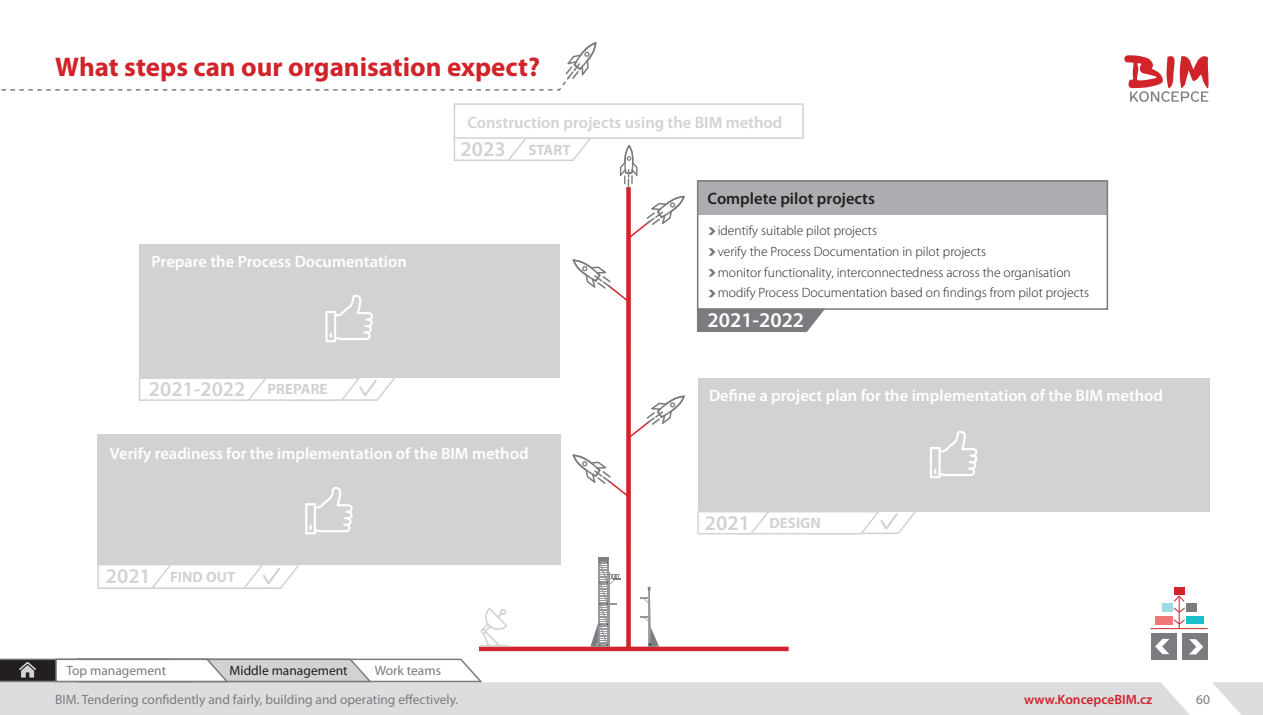
<style>
.page{position:relative;width:1263px;height:715px;background:#fff}
.page>*{position:absolute;margin:0;border:0;box-sizing:border-box;transform-origin:0 0}
.t1{font:700 27px "Myriad Pro";color:#d1232a}
.t2{font:600 21px "Myriad Pro";color:#d1d2d4}
.t3{font:600 21px "Myriad Pro";color:#fff}
.t4{font:600 16.5px "Myriad Pro";color:#fff}
.t5{font:600 16.5px "Myriad Pro";color:#d1d2d4}
.t6{font:600 16.5px "Myriad Pro";color:#231f20}
.t7{font:700 15px "Myriad Pro";color:#d1d2d4}
.t8{font:300 13.5px/20.7px "Myriad Pro";color:#231f20}
.t9{font:13.5px "Myriad Pro";color:#7a7c7f}
.t10{font:600 13.5px "Myriad Pro";color:#d1232a}
.t11{font:13.5px "Myriad Pro";color:#231f20}
.s1{font-weight:700;font-size:15px}
.s2{font-weight:600;font-size:21px}
</style>
<div class="page">
<svg style="left:1124px;top:55px;width:85px;height:47px"></svg>
<svg style="left:1212px;top:682px;width:51px;height:32px"></svg>
<div style="left:0;top:682px;width:1189px;height:32px;background:#dcdddf"></div>
<svg style="left:0;top:658px;width:483px;height:25px"></svg>
<div style="left:1151px;top:633px;width:26px;height:26px;background:#7a7c7f"></div>
<div style="left:1182px;top:633px;width:26px;height:26px;background:#7a7c7f"></div>
<svg style="left:1155px;top:638px;width:14px;height:16px"></svg>
<svg style="left:1189px;top:639px;width:14px;height:15px"></svg>
<svg style="left:1px;top:42px;width:595px;height:49px"></svg>
<hr style="left:1179px;top:596px;width:1px;height:32px;background:#d1232a">
<hr style="left:1150px;top:628px;width:58px;height:1px;background:#d1232a">
<div style="left:1174px;top:587px;width:10px;height:7px;background:#d1232a"></div>
<svg style="left:1173px;top:594px;width:12px;height:31px"></svg>
<div style="left:1162px;top:603px;width:11px;height:8px;background:#9edae3"></div>
<div style="left:1186px;top:603px;width:11px;height:8px;background:#7a7c7f"></div>
<div style="left:1186px;top:616px;width:17px;height:7px;background:#1cbdcc"></div>
<div style="left:1156px;top:616px;width:17px;height:8px;background:#f27676"></div>
<div style="left:139px;top:244px;width:420px;height:133px;background:#d1d2d4"></div>
<div style="left:325px;top:311px;width:11px;height:31px;border:2px solid #fff"></div>
<svg style="left:330px;top:294px;width:43px;height:47px"></svg>
<svg style="left:139px;top:377px;width:260px;height:24px"></svg>
<div style="left:698px;top:378px;width:511px;height:133px;background:#d1d2d4"></div>
<svg style="left:697px;top:511px;width:223px;height:24px"></svg>
<div style="left:930px;top:447px;width:11px;height:31px;border:2px solid #fff"></div>
<svg style="left:934px;top:430px;width:44px;height:47px"></svg>
<svg style="left:453px;top:135px;width:138px;height:26px"></svg>
<div style="left:454px;top:104px;width:349px;height:34px;background:#fff"></div>
<div style="left:454px;top:103px;width:350px;height:36px;border:2px solid #d1d2d4"></div>
<div style="left:97px;top:434px;width:463px;height:130px;background:#d1d2d4"></div>
<svg style="left:97px;top:564px;width:205px;height:25px"></svg>
<div style="left:305px;top:503px;width:11px;height:31px;border:2px solid #fff"></div>
<svg style="left:309px;top:487px;width:44px;height:46px"></svg>
<div style="left:479px;top:646px;width:310px;height:5px;background:#d1232a"></div>
<svg style="left:480px;top:608px;width:29px;height:38px"></svg>
<div style="left:697px;top:180px;width:410px;height:35px;background:#adaeb2"></div>
<svg style="left:708px;top:227px;width:7px;height:8px"></svg>
<svg style="left:708px;top:248px;width:7px;height:7px"></svg>
<svg style="left:708px;top:269px;width:7px;height:7px"></svg>
<svg style="left:708px;top:289px;width:7px;height:8px"></svg>
<div style="left:697px;top:180px;width:411px;height:130px;border:2px solid #7a7c7f"></div>
<svg style="left:697px;top:308px;width:128px;height:24px;background:#838588"></svg>
<svg style="left:620px;top:145px;width:17px;height:42px"></svg>
<svg style="left:572px;top:196px;width:113px;height:450px"></svg>
<h1 class="t1" style="left:55px;top:56px;width:486px">What steps can our organisation expect?</h1>
<p class="t5" style="left:467px;top:116px;width:316px">Construction projects using the BIM method</p>
<p class="t4" style="left:152px;top:255px;width:257px">Prepare the Process Documentation</p>
<h2 class="t2" style="left:149px;top:381px;width:180px">2021-2022 <span class="s1">PREPARE</span></h2>
<p class="t7" style="left:461px;top:144px;width:111px"><span class="s2">2023</span> START</p>
<p class="t4" style="left:110px;top:446px;width:420px">Verify readiness for the implementation of the BIM method</p>
<p class="t7" style="left:106px;top:571px;width:131px"><span class="s2">2021</span> FIND OUT</p>
<p class="t9" style="left:66px;top:664px;width:101px">Top management</p>
<p class="t11" style="left:230px;top:664px;width:120px">Middle management</p>
<p class="t9" style="left:375px;top:664px;width:68px">Work teams</p>
<p class="t6" style="left:707px;top:192px;width:169px">Complete pilot projects</p>
<p class="t8" style="left:718px;top:221px;width:373px">identify suitable pilot projects<br>verify the Process Documentation in pilot projects<br>monitor functionality, interconnectedness across the organisation modify Process Documentation based on findings from pilot projects</p>
<h2 class="t3" style="left:707px;top:312px;width:98px">2021-2022</h2>
<p class="t4" style="left:709px;top:389px;width:456px">Define a project plan for the implementation of the BIM method</p>
<p class="t7" style="left:705px;top:517px;width:117px"><span class="s2">2021</span> DESIGN</p>
<p class="t9" style="left:55px;top:694px;width:405px">BIM. Tendering confidently and fairly, building and operating effectively.</p>
<p class="t10" style="left:1024px;top:694px;width:129px">www.KoncepceBIM.cz</p>
<p class="t9" style="left:1196px;top:694px;width:15px">60</p>
</div>
